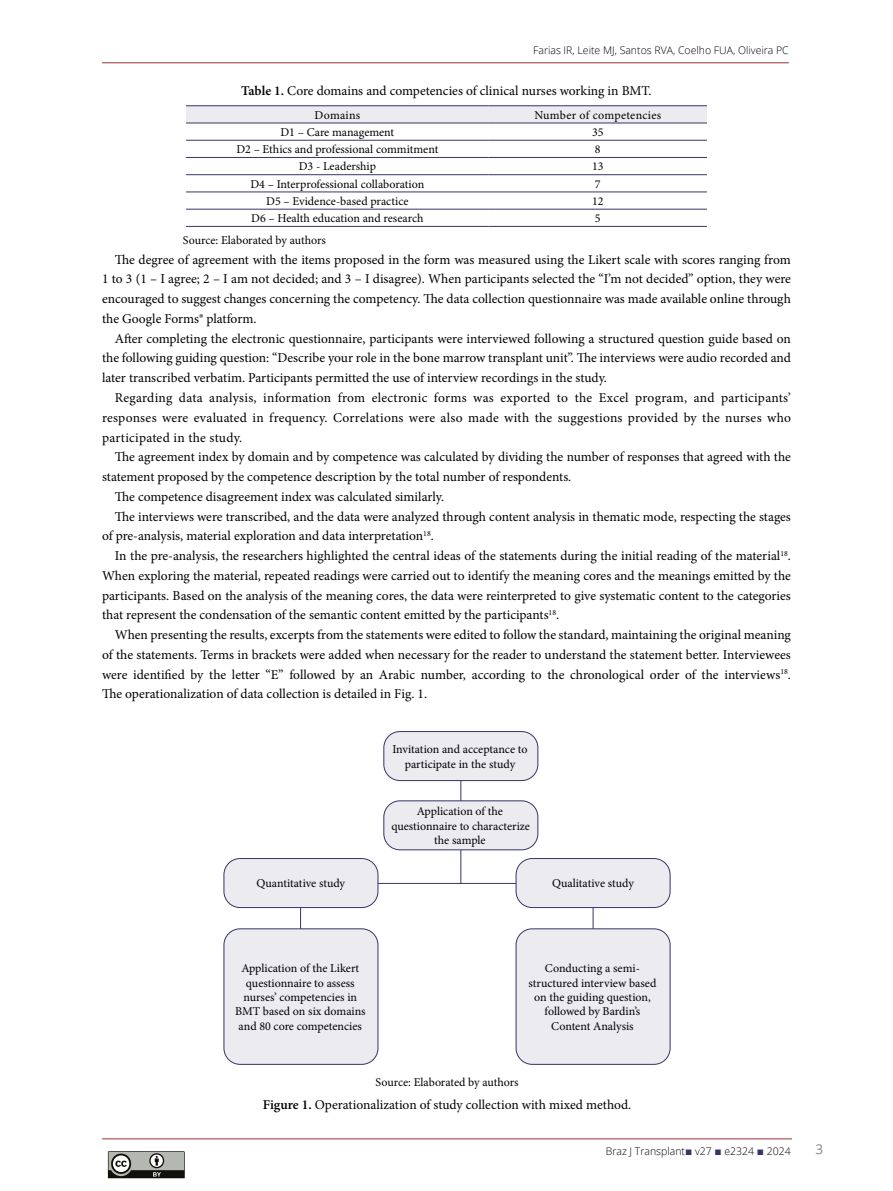
<style>
.page{position:relative;width:893px;height:1191px;background:#fff}
.page>*{position:absolute;margin:0;border:0;box-sizing:border-box;transform-origin:0 0}
.t1{font:13.5px/19.8px "Minion Pro";color:#000;text-align:justify}
.t2{font:13.5px "Open Sans";color:#878787}
.t3{font:12px/14.4px "Minion Pro";color:#000;text-align:center}
.t4{font:12px "Minion Pro";letter-spacing:.025em;color:#000}
.t5{font:12px "Minion Pro";letter-spacing:.02em;color:#000}
.t6{font:300 10.5px "Open Sans";color:#000}
.s1{font-weight:600}
.s2{font-family:"Times New Roman";font-weight:400;font-size:12px;color:#353666}
</style>
<div class="page">
<svg style="left:107px;top:1151px;width:78px;height:28px;background:#848580"></svg>
<hr style="left:102px;top:62px;width:687px;height:1px;background:#9b3134">
<hr style="left:102px;top:1138px;width:690px;height:1px;background:#9b3134">
<svg style="left:186px;top:106px;width:521px;height:17px;background:#e2e2e9"></svg>
<hr style="left:186px;top:105px;width:303px;height:1px;background:#353666">
<hr style="left:489px;top:105px;width:218px;height:1px;background:#353666">
<hr style="left:186px;top:123px;width:303px;height:1px;background:#353666">
<hr style="left:489px;top:123px;width:218px;height:1px;background:#353666">
<hr style="left:186px;top:140px;width:303px;height:1px;background:#353666">
<hr style="left:489px;top:140px;width:218px;height:1px;background:#353666">
<hr style="left:186px;top:157px;width:303px;height:1px;background:#353666">
<hr style="left:489px;top:157px;width:218px;height:1px;background:#353666">
<hr style="left:186px;top:174px;width:303px;height:1px;background:#353666">
<hr style="left:489px;top:174px;width:218px;height:1px;background:#353666">
<hr style="left:186px;top:191px;width:303px;height:1px;background:#353666">
<hr style="left:489px;top:191px;width:218px;height:1px;background:#353666">
<hr style="left:186px;top:209px;width:303px;height:1px;background:#353666">
<hr style="left:489px;top:209px;width:218px;height:1px;background:#353666">
<hr style="left:186px;top:226px;width:303px;height:1px;background:#353666">
<hr style="left:489px;top:226px;width:218px;height:1px;background:#353666">
<hr style="left:460px;top:767px;width:1px;height:116px;background:#353666">
<hr style="left:300px;top:888px;width:1px;height:115px;background:#353666">
<hr style="left:593px;top:888px;width:1px;height:115px;background:#353666">
<hr style="left:360px;top:883px;width:201px;height:1px;background:#353666">
<div style="left:384px;top:731px;width:154px;height:49px;background:#ebebf0;border-radius:16px"></div>
<div style="left:383px;top:731px;width:155px;height:50px;border:1px solid #353666;border-radius:16px"></div>
<div style="left:384px;top:801px;width:154px;height:49px;background:#ebebf0;border-radius:16px"></div>
<div style="left:383px;top:800px;width:155px;height:50px;border:1px solid #353666;border-radius:16px"></div>
<div style="left:224px;top:858px;width:154px;height:49px;background:#ebebf0;border-radius:16px"></div>
<div style="left:224px;top:858px;width:154px;height:50px;border:1px solid #353666;border-radius:16px"></div>
<div style="left:224px;top:928px;width:154px;height:136px;background:#ebebf0;border-radius:16px"></div>
<div style="left:224px;top:928px;width:154px;height:136px;border:1px solid #353666;border-radius:16px"></div>
<div style="left:516px;top:858px;width:154px;height:49px;background:#ebebf0;border-radius:16px"></div>
<div style="left:516px;top:858px;width:154px;height:50px;border:1px solid #353666;border-radius:16px"></div>
<div style="left:516px;top:928px;width:154px;height:136px;background:#ebebf0;border-radius:16px"></div>
<div style="left:516px;top:928px;width:154px;height:136px;border:1px solid #353666;border-radius:16px"></div>
<p class="t6" style="left:533px;top:43px;width:257px">Farias IR, Leite MJ, Santos RVA, Coelho FUA, Oliveira PC</p>
<p class="t1" style="left:241px;top:81px;width:412px"><span class="s1">Table 1.</span> Core domains and competencies of clinical nurses working in BMT.</p>
<p class="t5" style="left:315px;top:107px;width:47px">Domains</p>
<p class="t4" style="left:534px;top:107px;width:128px">Number of competencies</p>
<p class="t3" style="left:280px;top:125px;width:115px">D1 – Care management</p>
<p class="t3" style="left:592px;top:125px;width:13px">35</p>
<p class="t3" style="left:236px;top:142px;width:204px">D2 – Ethics and professional commitment</p>
<p class="t3" style="left:595px;top:142px;width:7px">8</p>
<p class="t3" style="left:299px;top:159px;width:79px">D3 - Leadership</p>
<p class="t3" style="left:592px;top:159px;width:13px">13</p>
<p class="t3" style="left:250px;top:177px;width:175px">D4 – Interprofessional collaboration</p>
<p class="t3" style="left:595px;top:177px;width:7px">7</p>
<p class="t3" style="left:266px;top:194px;width:144px">D5 – Evidence-based practice</p>
<p class="t3" style="left:592px;top:194px;width:13px">12</p>
<p class="t3" style="left:251px;top:211px;width:174px">D6 – Health education and research</p>
<p class="t3" style="left:595px;top:211px;width:7px">5</p>
<p class="t3" style="left:183px;top:233px;width:145px">Source: Elaborated by authors</p>
<p class="t1" style="left:102px;top:249px;width:690px;text-indent:13px">The degree of agreement with the items proposed in the form was measured using the Likert scale with scores ranging from 1 to 3 (1 – I agree; 2 – I am not decided; and 3 – I disagree). When participants selected the “I’m not decided” option, they were encouraged to suggest changes concerning the competency. The data collection questionnaire was made available online through the Google Forms® platform.</p>
<p class="t1" style="left:102px;top:328px;width:690px;text-indent:13px">After completing the electronic questionnaire, participants were interviewed following a structured question guide based on the following guiding question: “Describe your role in the bone marrow transplant unit”. The interviews were audio recorded and later transcribed verbatim. Participants permitted the use of interview recordings in the study.</p>
<p class="t1" style="left:102px;top:388px;width:690px;text-indent:13px">Regarding data analysis, information from electronic forms was exported to the Excel program, and participants’ responses were evaluated in frequency. Correlations were also made with the suggestions provided by the nurses who participated in the study.</p>
<p class="t1" style="left:115px;top:447px;width:678px">The agreement index by domain and by competence was calculated by dividing the number of responses that agreed with the</p>
<p class="t1" style="left:102px;top:467px;width:471px">statement proposed by the competence description by the total number of respondents.</p>
<p class="t1" style="left:115px;top:486px;width:331px">The competence disagreement index was calculated similarly.</p>
<p class="t1" style="left:115px;top:506px;width:678px">The interviews were transcribed, and the data were analyzed through content analysis in thematic mode, respecting the stages</p>
<p class="t1" style="left:102px;top:526px;width:333px">of pre-analysis, material exploration and data interpretation<sup>18</sup>.</p>
<p class="t1" style="left:115px;top:546px;width:678px">In the pre-analysis, the researchers highlighted the central ideas of the statements during the initial reading of the material<sup>18</sup>.</p>
<p class="t1" style="left:102px;top:565px;width:690px">When exploring the material, repeated readings were carried out to identify the meaning cores and the meanings emitted by the</p>
<p class="t1" style="left:102px;top:585px;width:690px">participants. Based on the analysis of the meaning cores, the data were reinterpreted to give systematic content to the categories</p>
<p class="t1" style="left:102px;top:605px;width:459px">that represent the condensation of the semantic content emitted by the participants<sup>18</sup>.</p>
<p class="t1" style="left:115px;top:625px;width:678px">When presenting the results, excerpts from the statements were edited to follow the standard, maintaining the original meaning</p>
<p class="t1" style="left:102px;top:644px;width:690px">of the statements. Terms in brackets were added when necessary for the reader to understand the statement better. Interviewees</p>
<p class="t1" style="left:102px;top:664px;width:690px">were identified by the letter “E” followed by an Arabic number, according to the chronological order of the interviews<sup>18</sup>.</p>
<p class="t1" style="left:102px;top:684px;width:327px">The operationalization of data collection is detailed in Fig. 1.</p>
<p class="t3" style="left:256px;top:876px;width:90px">Quantitative study</p>
<p class="t3" style="left:392px;top:742px;width:137px">Invitation and acceptance to participate in the study</p>
<p class="t3" style="left:391px;top:804px;width:140px">Application of the questionnaire to characterize the sample</p>
<p class="t3" style="left:552px;top:876px;width:83px">Qualitative study</p>
<p class="t3" style="left:235px;top:961px;width:132px">Application of the Likert questionnaire to assess nurses’ competencies in<br>BMT based on six domains and 80 core competencies</p>
<p class="t3" style="left:528px;top:961px;width:129px">Conducting a semi&shy;structured interview based on the guiding question, followed by Bardin’s<br>Content Analysis</p>
<p class="t3" style="left:375px;top:1075px;width:145px">Source: Elaborated by authors</p>
<p class="t1" style="left:263px;top:1094px;width:370px"><span class="s1">Figure 1.</span> Operationalization of study collection with mixed method.</p>
<p class="t6" style="left:606px;top:1144px;width:187px">Braz J Transplant<span class="s2">■</span> v27 <span class="s2">■</span> e2324 <span class="s2">■</span> 2024</p>
<p class="t2" style="left:816px;top:1139px;width:9px">3</p>
</div>
